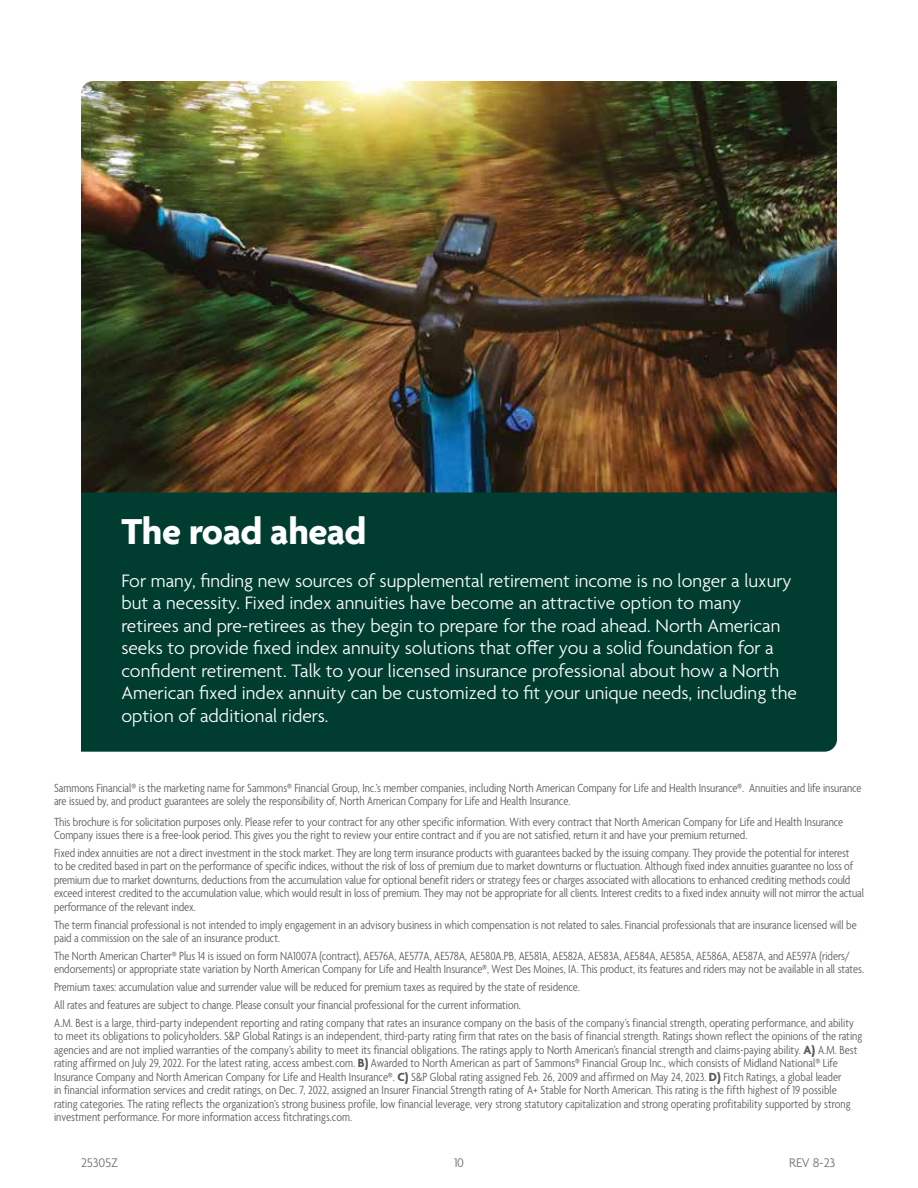
<style>
.page{position:relative;width:918px;height:1188px;background:#fff}
.page>*{position:absolute;margin:0;border:0;box-sizing:border-box;transform-origin:0 0}
.t1{font:700 39px "Agenda";letter-spacing:-.01em;color:#fff}
.t2{font:300 19.5px/22.5px "Agenda";color:#fff}
.t3{font:300 13.5px "Agenda";letter-spacing:-.01em;color:#6d6e71}
.t4{font:300 condensed 12.75px/13.5px "Agenda";color:#58595b}
.s1{font-weight:700;font-stretch:normal}
</style>
<div class="page">
<div style="left:81px;top:492px;width:756px;height:260px;background:#003d31"></div>
<img style="left:81px;top:81px;width:756px;height:411px">
<h1 class="t1" style="left:122px;top:511px;width:246px">The road ahead</h1>
<p class="t2" style="left:122px;top:571px;width:677px">For many, finding new sources of supplemental retirement income is no longer a luxury but a necessity. Fixed index annuities have become an attractive option to many retirees and pre-retirees as they begin to prepare for the road ahead. North American seeks to provide fixed index annuity solutions that offer you a solid foundation for a confident retirement. Talk to your licensed insurance professional about how a North American fixed index annuity can be customized to fit your unique needs, including the option of additional riders.</p>
<p class="t4" style="left:54px;top:782px;width:809px">Sammons Financial® is the marketing name for Sammons® Financial Group, Inc.’s member companies, including North American Company for Life and Health Insurance®. Annuities and life insurance are issued by, and product guarantees are solely the responsibility of, North American Company for Life and Health Insurance.</p>
<p class="t4" style="left:54px;top:815px;width:791px">This brochure is for solicitation purposes only. Please refer to your contract for any other specific information. With every contract that North American Company for Life and Health Insurance<br>Company issues there is a free-look period. This gives you the right to review your entire contract and if you are not satisfied, return it and have your premium returned.</p>
<p class="t4" style="left:54px;top:847px;width:811px">Fixed index annuities are not a direct investment in the stock market. They are long term insurance products with guarantees backed by the issuing company. They provide the potential for interest<br>to be credited based in part on the performance of specific indices, without the risk of loss of premium due to market downturns or fluctuation. Although fixed index annuities guarantee no loss of premium due to market downturns, deductions from the accumulation value for optional benefit riders or strategy fees or charges associated with allocations to enhanced crediting methods could exceed interest credited to the accumulation value, which would result in loss of premium. They may not be appropriate for all clients. Interest credits to a fixed index annuity will not mirror the actual performance of the relevant index.</p>
<p class="t4" style="left:54px;top:919px;width:804px">The term financial professional is not intended to imply engagement in an advisory business in which compensation is not related to sales. Financial professionals that are insurance licensed will be paid a commission on the sale of an insurance product.</p>
<p class="t4" style="left:54px;top:950px;width:812px">The North American Charter® Plus 14 is issued on form NA1007A (contract), AE576A, AE577A, AE578A, AE580A.PB, AE581A, AE582A, AE583A, AE584A, AE585A, AE586A, AE587A, and AE597A (riders/ endorsements) or appropriate state variation by North American Company for Life and Health Insurance®, West Des Moines, IA. This product, its features and riders may not be available in all states.</p>
<p class="t4" style="left:54px;top:979px;width:802px;line-height:17.9px">Premium taxes: accumulation value and surrender value will be reduced for premium taxes as required by the state of residence.<br>All rates and features are subject to change. Please consult your financial professional for the current information.<br>A.M. Best is a large, third-party independent reporting and rating company that rates an insurance company on the basis of the company’s financial strength, operating performance, and ability</p>
<p class="t4" style="left:54px;top:1030px;width:810px">to meet its obligations to policyholders. S&amp;P Global Ratings is an independent, third-party rating firm that rates on the basis of financial strength. Ratings shown reflect the opinions of the rating agencies and are not implied warranties of the company’s ability to meet its financial obligations. The ratings apply to North American’s financial strength and claims-paying ability. <span class="s1">A)</span> A.M. Best rating affirmed on July 29, 2022. For the latest rating, access ambest.com. <span class="s1">B)</span> Awarded to North American as part of Sammons® Financial Group Inc., which consists of Midland National® Life Insurance Company and North American Company for Life and Health Insurance®. <span class="s1">C)</span> S&amp;P Global rating assigned Feb. 26, 2009 and affirmed on May 24, 2023. <span class="s1">D)</span> Fitch Ratings, a global leader<br>in financial information services and credit ratings, on Dec. 7, 2022, assigned an Insurer Financial Strength rating of A+ Stable for North American. This rating is the fifth highest of 19 possible rating categories. The rating reflects the organization’s strong business profile, low financial leverage, very strong statutory capitalization and strong operating profitability supported by strong investment performance. For more information access fitchratings.com.</p>
<p class="t3" style="left:81px;top:1155px;width:39px">25305Z</p>
<p class="t3" style="left:454px;top:1155px;width:12px">10</p>
<p class="t3" style="left:789px;top:1155px;width:48px">REV 8-23</p>
</div>
